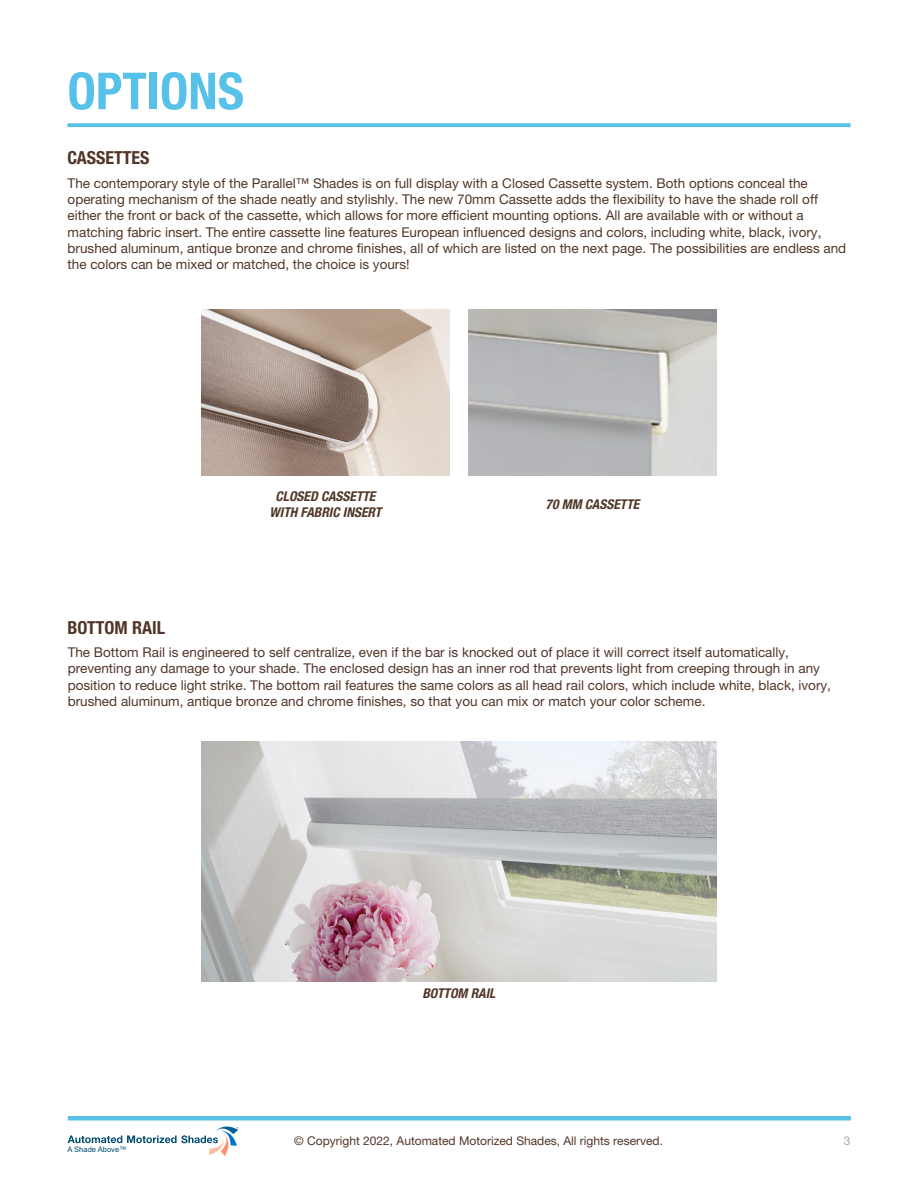
<style>
.page{position:relative;width:918px;height:1188px;background:#fff}
.page>*{position:absolute;margin:0;border:0;box-sizing:border-box;transform-origin:0 0}
.t1{font:700 condensed 51px "Helvetica Neue LT Pro";color:#57c1e9}
.t2{font:700 condensed 18px "Helvetica Neue LT Pro";color:#513628}
.t3{font:13.5px/16.2px "Helvetica Neue LT Pro";color:#513628}
.t4{font:italic 700 condensed 13.5px/16.2px "Helvetica Neue LT Pro";color:#513628;text-align:center}
.t5{font:12px "Helvetica Neue LT Pro";color:#513628}
.t6{font:12px "Helvetica Neue LT Pro";color:#b2a7a1}
.t7{font:7.5px "Arial";color:#004d72}
</style>
<div class="page">
<svg style="left:68px;top:1127px;width:170px;height:29px"></svg>
<hr style="left:68px;top:1116px;width:783px;height:4px;background:#57c1e9">
<svg style="left:68px;top:123px;width:782px;height:4px;fill:#57c1e9"></svg>
<img style="left:201px;top:741px;width:516px;height:240px">
<img style="left:201px;top:309px;width:249px;height:166px">
<img style="left:468px;top:309px;width:249px;height:166px">
<h1 class="t1" style="left:68px;top:60px;width:178px">OPTIONS</h1>
<h2 class="t2" style="left:68px;top:147px;width:83px">CASSETTES</h2>
<p class="t3" style="left:68px;top:175px;width:780px">The contemporary style of the Parallel™ Shades is on full display with a Closed Cassette system. Both options conceal the operating mechanism of the shade neatly and stylishly. The new 70mm Cassette adds the flexibility to have the shade roll off either the front or back of the cassette, which allows for more efficient mounting options. All are available with or without a matching fabric insert. The entire cassette line features European influenced designs and colors, including white, black, ivory, brushed aluminum, antique bronze and chrome finishes, all of which are listed on the next page. The possibilities are endless and the colors can be mixed or matched, the choice is yours!</p>
<h2 class="t2" style="left:68px;top:616px;width:99px">BOTTOM RAIL</h2>
<p class="t4" style="left:270px;top:488px;width:113px">CLOSED CASSETTE<br>WITH FABRIC INSERT</p>
<p class="t4" style="left:546px;top:496px;width:95px">70 MM CASSETTE</p>
<p class="t3" style="left:68px;top:644px;width:765px">The Bottom Rail is engineered to self centralize, even if the bar is knocked out of place it will correct itself automatically, preventing any damage to your shade. The enclosed design has an inner rod that prevents light from creeping through in any position to reduce light strike. The bottom rail features the same colors as all head rail colors, which include white, black, ivory, brushed aluminum, antique bronze and chrome finishes, so that you can mix or match your color scheme.</p>
<p class="t7" style="left:68px;top:1144px;width:61px">A Shade Above™</p>
<p class="t4" style="left:422px;top:985px;width:75px">BOTTOM RAIL</p>
<p class="t5" style="left:294px;top:1133px;width:370px">© Copyright 2022, Automated Motorized Shades, All rights reserved.</p>
<p class="t6" style="left:844px;top:1133px;width:8px">3</p>
</div>
